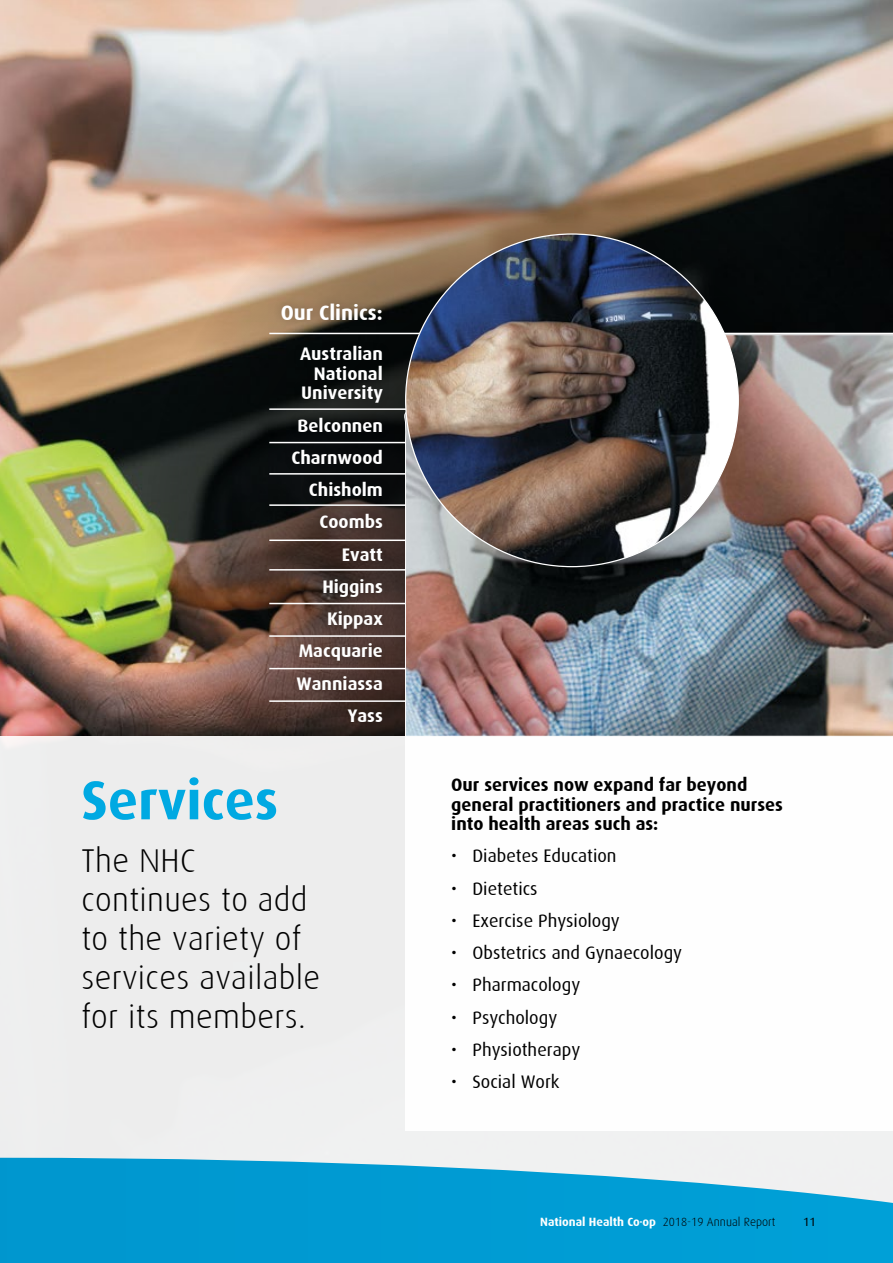
<style>
.page{position:relative;width:893px;height:1263px;background:#fff}
.page>*{position:absolute;margin:0;border:0;box-sizing:border-box;transform-origin:0 0}
.t1{font:700 54.75px "Dax";color:#00a9e2}
.t2{font:300 33px/39px "Dax";letter-spacing:.01em;color:#000}
.t3{font:700 21px "Dax";color:#fff}
.t4{font:18.15px "Dax";color:#000}
.t5{font:700 18.15px/32.2px "Dax";color:#fff;text-align:right}
.t6{font:700 18.15px/19.5px "Dax";color:#000}
.t7{font:700 12px "Dax";color:#fff}
.t8{font:12px "Dax";color:#000}
.s1{font-weight:300;color:#000}
</style>
<div class="page">
<img style="left:0;top:0;width:893px;height:737px">
<img style="left:145px;top:147px;width:748px;height:590px">
<hr style="left:269px;top:333px;width:624px;height:1px;background:#fff">
<hr style="left:269px;top:408px;width:624px;height:2px;background:#fff">
<hr style="left:269px;top:442px;width:624px;height:1px;background:#fff">
<hr style="left:269px;top:473px;width:624px;height:2px;background:#fff">
<hr style="left:269px;top:504px;width:624px;height:2px;background:#fff">
<hr style="left:269px;top:539px;width:624px;height:2px;background:#fff">
<hr style="left:269px;top:569px;width:624px;height:2px;background:#fff">
<hr style="left:269px;top:603px;width:624px;height:1px;background:#fff">
<hr style="left:269px;top:635px;width:624px;height:2px;background:#fff">
<hr style="left:269px;top:668px;width:624px;height:1px;background:#fff">
<hr style="left:269px;top:700px;width:624px;height:2px;background:#fff">
<div style="left:0;top:737px;width:893px;height:526px;background:#ededed"></div>
<div style="left:405px;top:737px;width:488px;height:394px;background:#fff"></div>
<img style="left:403px;top:334px;width:490px;height:403px">
<img style="left:406px;top:234px;width:332px;height:333px;border-radius:166px">
<div style="left:272px;top:293px;width:119px;height:438px;background:#000;opacity:.25"></div>
<svg style="left:0;top:1158px;width:893px;height:105px;background:#1ea5d6"></svg>
<p class="t3" style="left:281px;top:300px;width:103px">Our Clinics:</p>
<p class="t5" style="left:300px;top:344px;width:84px;line-height:19.5px">Australian<br>National<br>University</p>
<p class="t5" style="left:291px;top:409px;width:93px">Belconnen<br>Charnwood<br>Chisholm<br>Coombs<br>Evatt<br>Higgins<br>Kippax<br>Macquarie<br>Wanniassa<br>Yass</p>
<h1 class="t1" style="left:81px;top:769px;width:198px">Services</h1>
<p class="t6" style="left:451px;top:775px;width:333px">Our services now expand far beyond general practitioners and practice nurses into health areas such as:</p>
<p class="t4" style="left:451px;top:846px;width:167px">• Diabetes Education</p>
<p class="t4" style="left:451px;top:878px;width:88px">• Dietetics</p>
<p class="t4" style="left:451px;top:910px;width:170px">• Exercise Physiology</p>
<p class="t4" style="left:451px;top:943px;width:232px">• Obstetrics and Gynaecology</p>
<p class="t4" style="left:451px;top:975px;width:130px">• Pharmacology</p>
<p class="t4" style="left:451px;top:1007px;width:107px">• Psychology</p>
<p class="t4" style="left:451px;top:1039px;width:130px">• Physiotherapy</p>
<p class="t4" style="left:451px;top:1072px;width:110px">• Social Work</p>
<h2 class="t2" style="left:81px;top:841px;width:240px">The NHC continues to add to the variety of services available for its members.</h2>
<p class="t7" style="left:540px;top:1215px;width:237px">National Health Co-op <span class="s1">2018-19 Annual Report</span></p>
<p class="t8" style="left:803px;top:1215px;width:14px">11</p>
</div>
